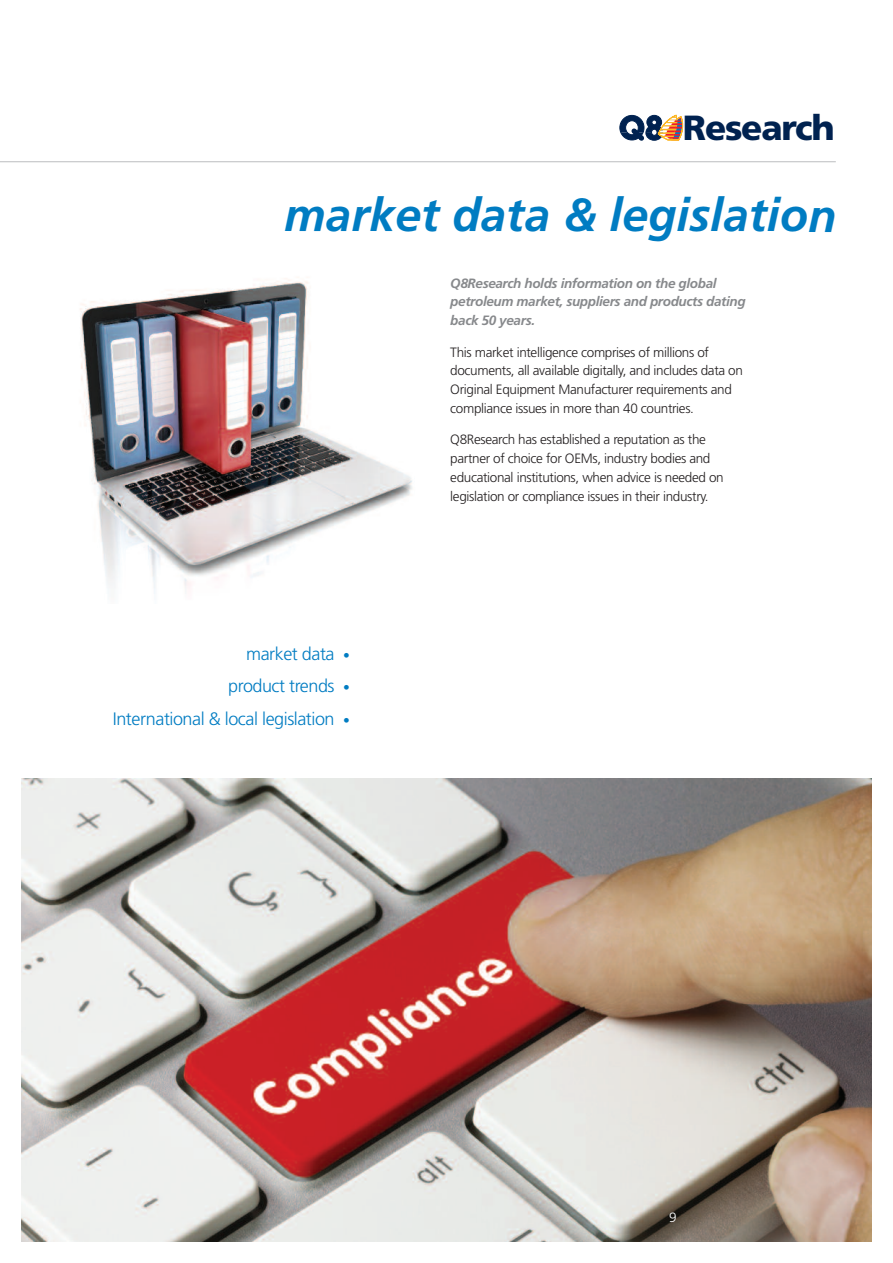
<style>
.page{position:relative;width:893px;height:1263px;background:#fff}
.page>*{position:absolute;margin:0;border:0;box-sizing:border-box;transform-origin:0 0}
.t1{font:italic 700 46.5px "Frutiger";color:#007cc2}
.t2{font:900 34.95px "Frutiger";letter-spacing:-.035em;color:#002250}
.t3{font:300 18px/32.7px "Frutiger";letter-spacing:-.025em;color:#007cc2;text-align:right}
.t4{font:300 13.5px/18.8px "Frutiger";letter-spacing:-.025em;color:#231f20}
.t5{font:italic 700 13.5px/18.8px "Frutiger";letter-spacing:-.025em;color:#87898c}
.t6{font:300 13.5px "Frutiger";color:#fff}
.s1{font-size:13.5px}
</style>
<div class="page">
<img style="left:21px;top:778px;width:851px;height:464px">
<svg style="left:620px;top:115px;width:64px;height:26px"></svg>
<img style="left:80px;top:278px;width:332px;height:316px">
<hr style="left:0;top:161px;width:836px;height:1px;background:#bcbdc0">
<h2 class="t2" style="left:683px;top:114px;width:153px">Research</h2>
<h1 class="t1" style="left:284px;top:196px;width:554px">market data &amp; legislation</h1>
<h3 class="t3" style="left:113px;top:638px;width:239px">market data <span class="s1">•<br></span>product trends <span class="s1">•<br></span>International &amp; local legislation <span class="s1">•</span></h3>
<p class="t5" style="left:450px;top:275px;width:297px">Q8Research holds information on the global petroleum market, suppliers and products dating back 50 years.</p>
<p class="t4" style="left:450px;top:344px;width:294px">This market intelligence comprises of millions of documents, all available digitally, and includes data on Original Equipment Manufacturer requirements and compliance issues in more than 40 countries.</p>
<p class="t4" style="left:450px;top:431px;width:275px">Q8Research has established a reputation as the partner of choice for OEMs, industry bodies and educational institutions, when advice is needed on legislation or compliance issues in their industry.</p>
<p class="t6" style="left:669px;top:1212px;width:9px">9</p>
</div>
